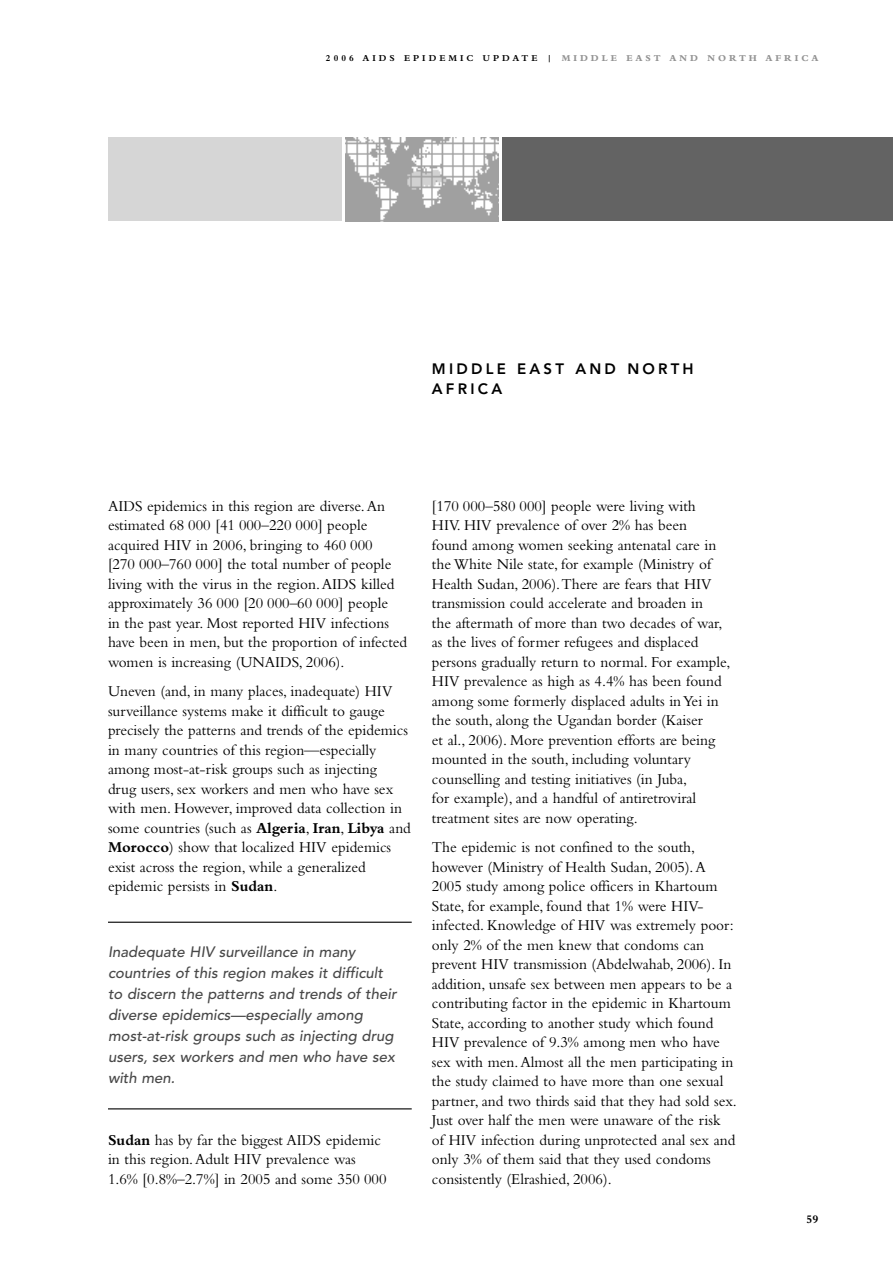
<style>
.page{position:relative;width:893px;height:1263px;background:#fff}
.page>*{position:absolute;margin:0;border:0;box-sizing:border-box;transform-origin:0 0}
.BODY{font:15.75px/19.5px "Bembo";color:#000}
.BODY_citation{font:italic 500 15px/21px "Avenir";color:#484848}
.HEAD_CHAPTER_NAME{font:800 15px/19.5px "Avenir";letter-spacing:.215em;color:#000}
.t1{font:700 12px "Bembo";color:#000}
.t2{font:800 9.3px "Bembo";letter-spacing:.32em;color:#939393}
.s1{font-weight:700;color:#000}
.s2{font-weight:700}
</style>
<div class="page">
<div style="left:502px;top:137px;width:391px;height:84px;background:#636363"></div>
<div style="left:108px;top:137px;width:233px;height:84px;background:#d6d6d6"></div>
<img style="left:345px;top:137px;width:153px;height:84px">
<hr style="left:108px;top:922px;width:304px;height:1px;background:#000">
<hr style="left:108px;top:1108px;width:304px;height:1px;background:#000">
<p class="t2" style="left:326px;top:53px;width:494px"><span class="s1">2006 AIDS EPIDEMIC UPDATE |</span> MIDDLE EAST AND NORTH AFRICA</p>
<p class="HEAD_CHAPTER_NAME" style="left:432px;top:359px;width:263px">MIDDLE EAST AND NORTH<br>AFRICA</p>
<p class="BODY" style="left:108px;top:496px;width:301px">AIDS epidemics in this region are diverse. An estimated 68 000 [41 000–220 000] people acquired HIV in 2006, bringing to 460 000<br>[270 000–760 000] the total number of people living with the virus in the region. AIDS killed approximately 36 000 [20 000–60 000] people<br>in the past year. Most reported HIV infections have been in men, but the proportion of infected women is increasing (UNAIDS, 2006).</p>
<p class="BODY" style="left:108px;top:681px;width:304px">Uneven (and, in many places, inadequate) HIV surveillance systems make it difficult to gauge precisely the patterns and trends of the epidemics in many countries of this region—especially among most-at-risk groups such as injecting<br>drug users, sex workers and men who have sex with men. However, improved data collection in some countries (such as <span class="s2">Algeria</span>, <span class="s2">Iran</span>, <span class="s2">Libya</span> and <span class="s2">Morocco</span>) show that localized HIV epidemics exist across the region, while a generalized epidemic persists in <span class="s2">Sudan</span>.</p>
<p class="BODY_citation" style="left:108px;top:941px;width:290px">Inadequate HIV surveillance in many countries of this region makes it difficult to discern the patterns and trends of their diverse epidemics—especially among most-at-risk groups such as injecting drug users, sex workers and men who have sex with men.</p>
<p class="BODY" style="left:108px;top:1130px;width:280px"><span class="s2">Sudan</span> has by far the biggest AIDS epidemic in this region. Adult HIV prevalence was<br>1.6% [0.8%–2.7%] in 2005 and some 350 000</p>
<p class="BODY" style="left:432px;top:496px;width:300px">[170 000–580 000] people were living with<br>HIV. HIV prevalence of over 2% has been<br>found among women seeking antenatal care in the White Nile state, for example (Ministry of Health Sudan, 2006). There are fears that HIV transmission could accelerate and broaden in<br>the aftermath of more than two decades of war, as the lives of former refugees and displaced persons gradually return to normal. For example, HIV prevalence as high as 4.4% has been found among some formerly displaced adults in Yei in the south, along the Ugandan border (Kaiser<br>et al., 2006). More prevention efforts are being mounted in the south, including voluntary counselling and testing initiatives (in Juba,<br>for example), and a handful of antiretroviral treatment sites are now operating.</p>
<p class="BODY" style="left:432px;top:837px;width:306px">The epidemic is not confined to the south, however (Ministry of Health Sudan, 2005). A 2005 study among police officers in Khartoum State, for example, found that 1% were HIV&shy;infected. Knowledge of HIV was extremely poor: only 2% of the men knew that condoms can prevent HIV transmission (Abdelwahab, 2006). In addition, unsafe sex between men appears to be a contributing factor in the epidemic in Khartoum State, according to another study which found HIV prevalence of 9.3% among men who have sex with men. Almost all the men participating in the study claimed to have more than one sexual partner, and two thirds said that they had sold sex.<br>Just over half the men were unaware of the risk<br>of HIV infection during unprotected anal sex and only 3% of them said that they used condoms consistently (Elrashied, 2006).</p>
<p class="t1" style="left:807px;top:1212px;width:13px">59</p>
</div>
